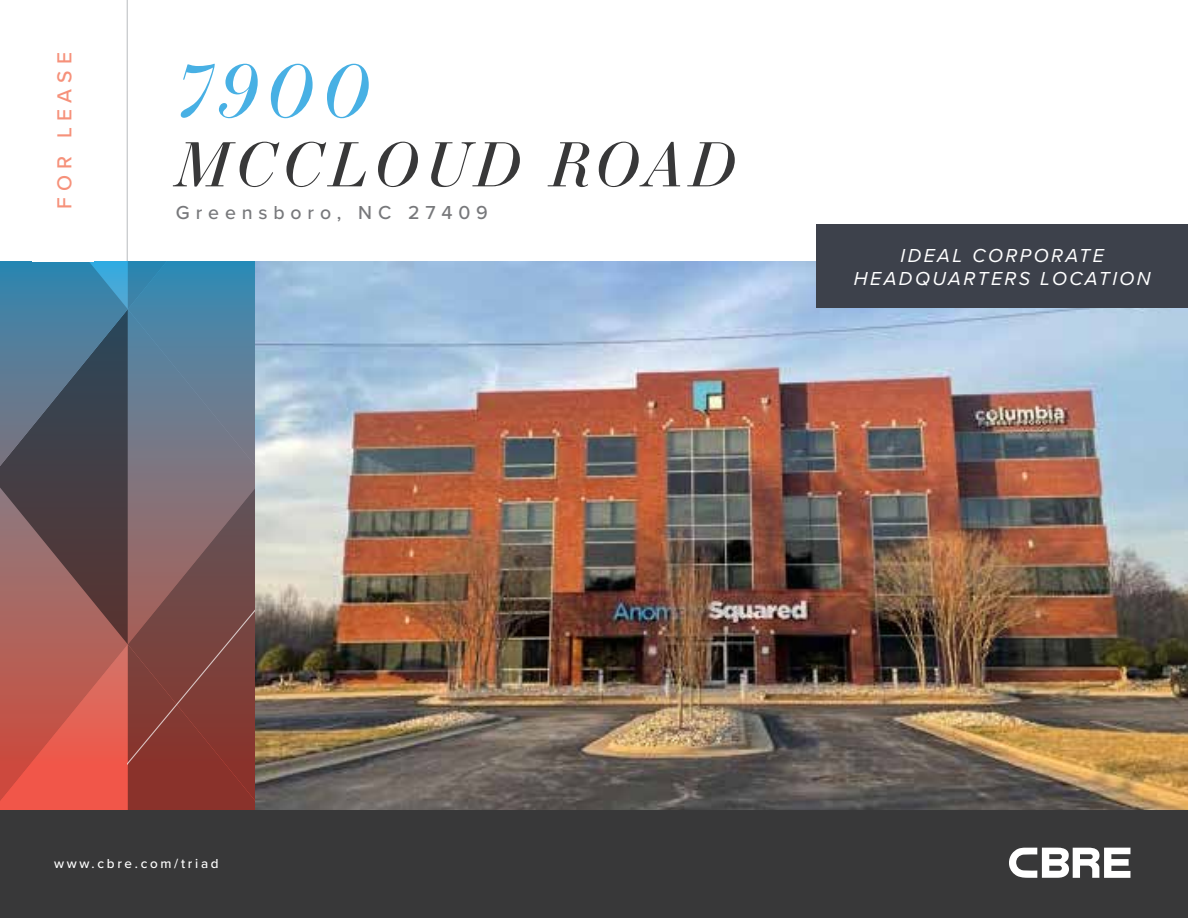
<style>
.page{position:relative;width:1188px;height:918px;background:#fff}
.page>*{position:absolute;margin:0;border:0;box-sizing:border-box;transform-origin:0 0}
.t1{font:italic 72px "Essonnes Display";color:#48b0e4}
.t2{font:italic 60px "Essonnes Display";letter-spacing:.1em;color:#383839}
.t3{font:500 21px "Proxima Nova";letter-spacing:.3em;color:#f6917a}
.t4{font:italic 19.5px/23.4px "Proxima Nova";letter-spacing:.125em;color:#fff;text-align:center}
.t5{font:500 19.5px "Proxima Nova";letter-spacing:.3em;color:#77787b}
.t6{font:500 13.5px "Proxima Nova";letter-spacing:.2em;color:#fff}
</style>
<div class="page">
<img style="left:255px;top:261px;width:933px;height:549px">
<hr style="left:127px;top:0;width:1px;height:261px;background:#b1b4b6">
<div style="left:0;top:810px;width:1188px;height:108px;background:#383839"></div>
<svg style="left:0;top:261px;width:255px;height:549px;background:#7a5e65"></svg>
<div style="left:816px;top:225px;width:372px;height:83px;background:#3d414b"></div>
<svg style="left:1009px;top:848px;width:121px;height:30px"></svg>
<p class="t3" style="left:49px;top:209px;width:159px;rotate:-90deg">FOR LEASE</p>
<h1 class="t1" style="left:176px;top:39px;width:197px">7900</h1>
<h2 class="t2" style="left:176px;top:121px;width:562px">MCCLOUD ROAD</h2>
<p class="t5" style="left:176px;top:198px;width:313px">Greensboro, NC 27409</p>
<p class="t4" style="left:854px;top:242px;width:298px">IDEAL CORPORATE<br>HEADQUARTERS LOCATION</p>
<p class="t6" style="left:54px;top:854px;width:166px">www.cbre.com/triad</p>
</div>
